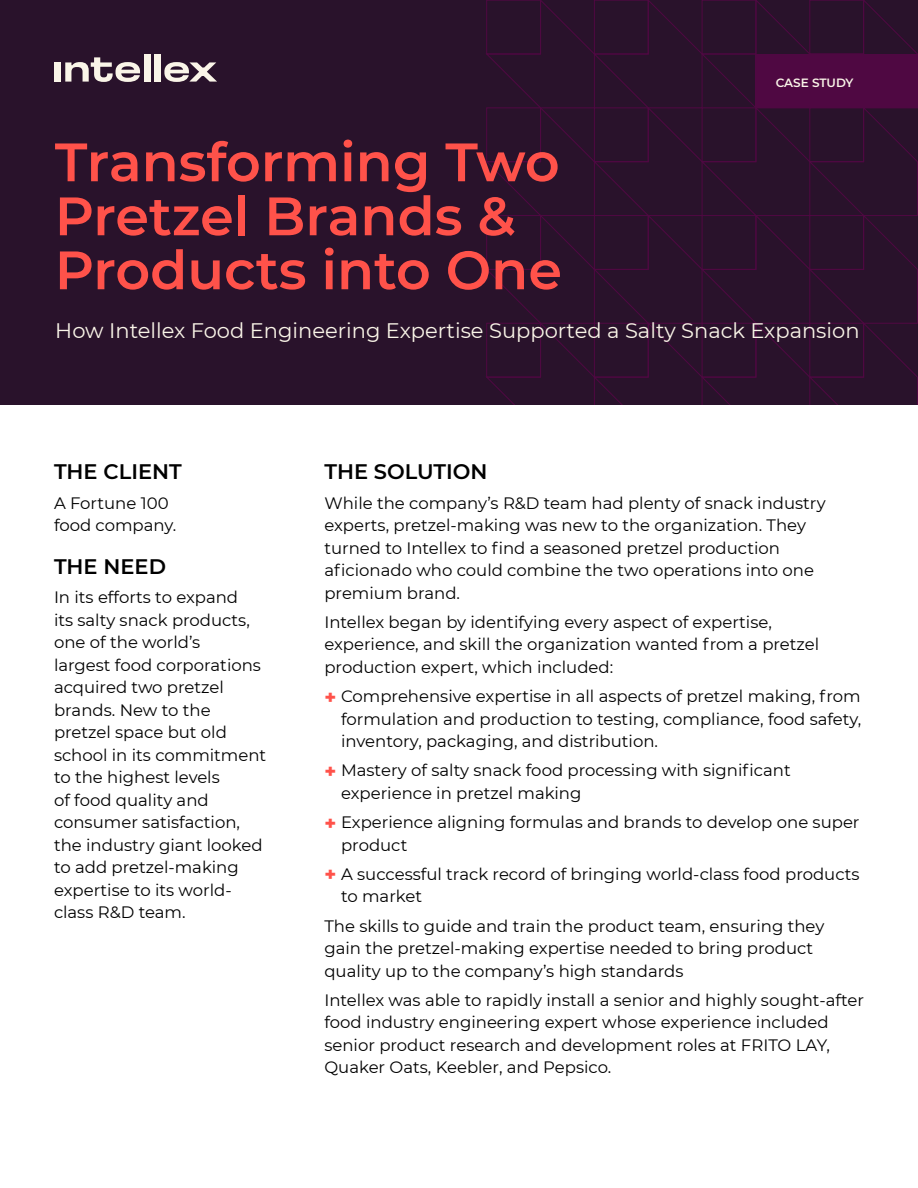
<style>
.page{position:relative;width:918px;height:1188px;background:#fff}
.page>*{position:absolute;margin:0;border:0;box-sizing:border-box;transform-origin:0 0}
.t1{font:600 54px/54px "Montserrat";color:#ff524a}
.t2{font:21px "Montserrat";color:#faf5e8}
.Subhead{font:600 21px "Montserrat";color:#000}
.Body{font:16.5px/22.5px "Montserrat";color:#000}
.t3{font:600 12px "Montserrat";letter-spacing:-.01em;color:#faf5e8}
.s1{font-weight:800;font-size:19.5px;color:#ff524a}
</style>
<div class="page">
<div style="left:0;top:0;width:918px;height:405px;background:#29122b"></div>
<div style="left:55px;top:62px;width:6px;height:20px;background:#faf5e8"></div>
<svg style="left:65px;top:57px;width:75px;height:25px"></svg>
<div style="left:144px;top:54px;width:6px;height:28px;background:#faf5e8"></div>
<div style="left:154px;top:54px;width:7px;height:28px;background:#faf5e8"></div>
<svg style="left:164px;top:62px;width:53px;height:20px"></svg>
<svg style="left:486px;top:0;width:432px;height:405px"></svg>
<div style="left:809px;top:0;width:55px;height:55px;border:1px solid #4f0842"></div>
<div style="left:809px;top:107px;width:55px;height:55px;border:1px solid #4f0842"></div>
<div style="left:809px;top:215px;width:55px;height:55px;border:1px solid #4f0842"></div>
<div style="left:809px;top:323px;width:55px;height:55px;border:1px solid #4f0842"></div>
<div style="left:702px;top:0;width:54px;height:55px;border:1px solid #4f0842"></div>
<div style="left:702px;top:107px;width:54px;height:55px;border:1px solid #4f0842"></div>
<div style="left:702px;top:215px;width:54px;height:55px;border:1px solid #4f0842"></div>
<div style="left:702px;top:323px;width:54px;height:55px;border:1px solid #4f0842"></div>
<div style="left:594px;top:0;width:55px;height:55px;border:1px solid #4f0842"></div>
<div style="left:594px;top:107px;width:55px;height:55px;border:1px solid #4f0842"></div>
<div style="left:594px;top:215px;width:55px;height:55px;border:1px solid #4f0842"></div>
<div style="left:594px;top:323px;width:55px;height:55px;border:1px solid #4f0842"></div>
<div style="left:486px;top:0;width:55px;height:55px;border:1px solid #4f0842"></div>
<div style="left:486px;top:107px;width:55px;height:55px;border:1px solid #4f0842"></div>
<div style="left:486px;top:215px;width:55px;height:55px;border:1px solid #4f0842"></div>
<div style="left:486px;top:323px;width:55px;height:55px;border:1px solid #4f0842"></div>
<div style="left:755px;top:54px;width:163px;height:54px;background:#4f0842"></div>
<p class="t3" style="left:776px;top:74px;width:79px">CASE STUDY</p>
<p class="t1" style="left:55px;top:133px;width:509px">Transforming Two<br>Pretzel Brands &amp;<br>Products into One</p>
<p class="t2" style="left:55px;top:316px;width:806px">How Intellex Food Engineering Expertise Supported a Salty Snack Expansion</p>
<p class="Subhead" style="left:54px;top:457px;width:129px">THE CLIENT</p>
<p class="Body" style="left:54px;top:491px;width:124px">A Fortune 100 food company.</p>
<p class="Subhead" style="left:54px;top:551px;width:114px">THE NEED</p>
<p class="Body" style="left:54px;top:585px;width:214px">In its efforts to expand<br>its salty snack products, one of the world’s<br>largest food corporations acquired two pretzel brands. New to the pretzel space but old school in its commitment to the highest levels<br>of food quality and consumer satisfaction, the industry giant looked to add pretzel-making expertise to its world&shy;class R&amp;D team.</p>
<p class="Subhead" style="left:324px;top:457px;width:165px">THE SOLUTION</p>
<p class="Body" style="left:324px;top:491px;width:503px">While the company’s R&amp;D team had plenty of snack industry experts, pretzel-making was new to the organization. They turned to Intellex to find a seasoned pretzel production aficionado who could combine the two operations into one premium brand.</p>
<p class="Body" style="left:324px;top:610px;width:496px">Intellex began by identifying every aspect of expertise, experience, and skill the organization wanted from a pretzel production expert, which included:</p>
<p class="Body" style="left:341px;top:684px;width:522px;text-align:justify;text-indent:-17px"><span class="s1">+</span> Comprehensive expertise in all aspects of pretzel making, from formulation and production to testing, compliance, food safety, inventory, packaging, and distribution.</p>
<p class="Body" style="left:341px;top:759px;width:451px;text-indent:-17px"><span class="s1">+</span> Mastery of salty snack food processing with significant experience in pretzel making</p>
<p class="Body" style="left:341px;top:810px;width:520px;text-indent:-17px"><span class="s1">+</span> Experience aligning formulas and brands to develop one super product</p>
<p class="Body" style="left:341px;top:862px;width:520px;text-indent:-17px"><span class="s1">+</span> A successful track record of bringing world-class food products to market</p>
<p class="Body" style="left:324px;top:914px;width:501px">The skills to guide and train the product team, ensuring they gain the pretzel-making expertise needed to bring product quality up to the company’s high standards</p>
<p class="Body" style="left:324px;top:988px;width:541px">Intellex was able to rapidly install a senior and highly sought-after food industry engineering expert whose experience included senior product research and development roles at FRITO LAY, Quaker Oats, Keebler, and Pepsico.</p>
</div>
